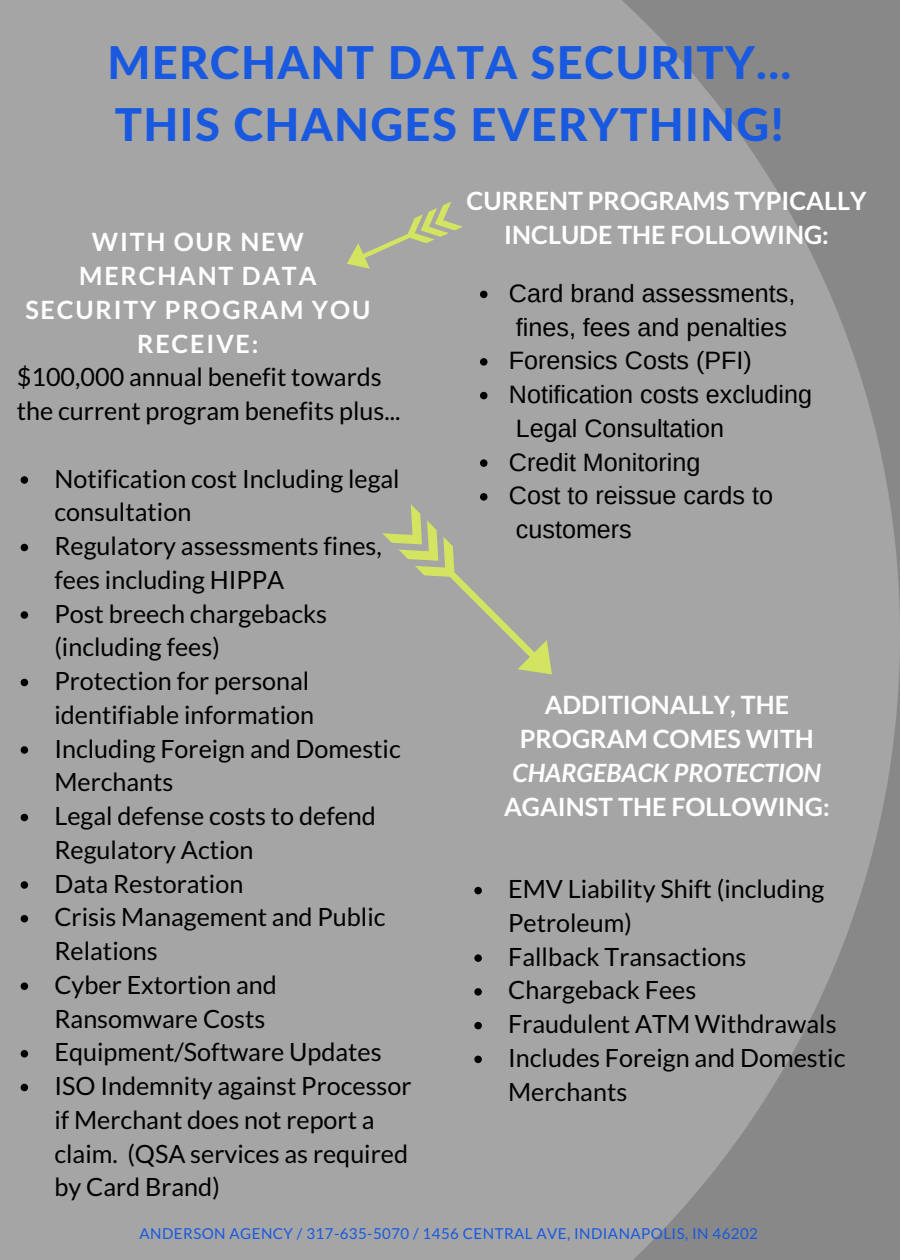
<style>
.page{position:relative;width:900px;height:1260px;background:#fff}
.page>*{position:absolute;margin:0;border:0;box-sizing:border-box;transform-origin:0 0}
.t1{font:800 45.25px/62px "Lato Latin";letter-spacing:.03em;color:#1859e0}
.t2{font:25.25px/33.8px "Lato";color:#000}
.t3{font:25.25px/33.8px "Arimo";color:#000}
.t4{font:700 25.25px/33.8px "Lato";color:#fff;text-align:center}
.t5{font:700 25.25px/33.8px "Lato";letter-spacing:.07em;color:#fff;text-align:center}
.t6{font:italic 700 25.25px "Lato";color:#fff}
.t7{font:15px "Lato";letter-spacing:.03em;color:#1859e0}
</style>
<div class="page">
<img style="left:0;top:0;width:900px;height:1260px">
<svg style="left:474px;top:887px;width:8px;height:7px"></svg>
<svg style="left:474px;top:954px;width:8px;height:8px"></svg>
<svg style="left:474px;top:988px;width:8px;height:8px"></svg>
<svg style="left:474px;top:1022px;width:8px;height:7px"></svg>
<svg style="left:474px;top:1056px;width:8px;height:7px"></svg>
<svg style="left:21px;top:476px;width:7px;height:8px"></svg>
<svg style="left:21px;top:544px;width:7px;height:7px"></svg>
<svg style="left:21px;top:611px;width:7px;height:8px"></svg>
<svg style="left:21px;top:679px;width:7px;height:7px"></svg>
<svg style="left:21px;top:746px;width:7px;height:8px"></svg>
<svg style="left:21px;top:814px;width:7px;height:7px"></svg>
<svg style="left:21px;top:881px;width:7px;height:8px"></svg>
<svg style="left:21px;top:915px;width:7px;height:7px"></svg>
<svg style="left:21px;top:982px;width:7px;height:8px"></svg>
<svg style="left:21px;top:1050px;width:7px;height:8px"></svg>
<svg style="left:21px;top:1084px;width:7px;height:7px"></svg>
<svg style="left:480px;top:291px;width:8px;height:7px"></svg>
<svg style="left:480px;top:358px;width:8px;height:8px"></svg>
<svg style="left:480px;top:392px;width:8px;height:7px"></svg>
<svg style="left:480px;top:459px;width:8px;height:8px"></svg>
<svg style="left:382px;top:493px;width:185px;height:196px;background:#a8a99f"></svg>
<svg style="left:341px;top:201px;width:122px;height:76px;background:#abad9b"></svg>
<h1 class="t1" style="left:107px;top:30px;width:685px">MERCHANT DATA SECURITY...<br>THIS CHANGES EVERYTHING!</h1>
<p class="t5" style="left:25px;top:225px;width:346px">WITH OUR NEW<br>MERCHANT DATA<br>SECURITY PROGRAM YOU<br>RECEIVE:</p>
<p class="t2" style="left:17px;top:360px;width:385px">$100,000 annual benefit towards the current program benefits plus...</p>
<p class="t2" style="left:54px;top:461px;width:359px">Notification cost Including legal consultation<br>Regulatory assessments fines, fees including HIPPA<br>Post breech chargebacks (including fees)<br>Protection for personal identifiable information<br>Including Foreign and Domestic<br>Merchants<br>Legal defense costs to defend<br>Regulatory Action<br>Data Restoration<br>Crisis Management and Public<br>Relations<br>Cyber Extortion and<br>Ransomware Costs<br>Equipment/Software Updates<br>ISO Indemnity against Processor if Merchant does not report a claim. (QSA services as required by Card Brand)</p>
<p class="t4" style="left:467px;top:183px;width:401px">CURRENT PROGRAMS TYPICALLY<br>INCLUDE THE FOLLOWING:</p>
<p class="t3" style="left:509px;top:276px;width:305px">Card brand assessments, fines, fees and penalties<br>Forensics Costs (PFI)<br>Notification costs excluding<br>Legal Consultation<br>Credit Monitoring<br>Cost to reissue cards to customers</p>
<p class="t4" style="left:520px;top:688px;width:296px">ADDITIONALLY, THE<br>PROGRAM COMES WITH</p>
<p class="t6" style="left:513px;top:757px;width:310px">CHARGEBACK PROTECTION</p>
<p class="t4" style="left:504px;top:789px;width:327px">AGAINST THE FOLLOWING:</p>
<p class="t2" style="left:508px;top:871px;width:339px">EMV Liability Shift (including<br>Petroleum)<br>Fallback Transactions<br>Chargeback Fees<br>Fraudulent ATM Withdrawals<br>Includes Foreign and Domestic<br>Merchants</p>
<p class="t7" style="left:140px;top:1225px;width:620px">ANDERSON AGENCY / 317-635-5070 / 1456 CENTRAL AVE, INDIANAPOLIS, IN 46202</p>
</div>
